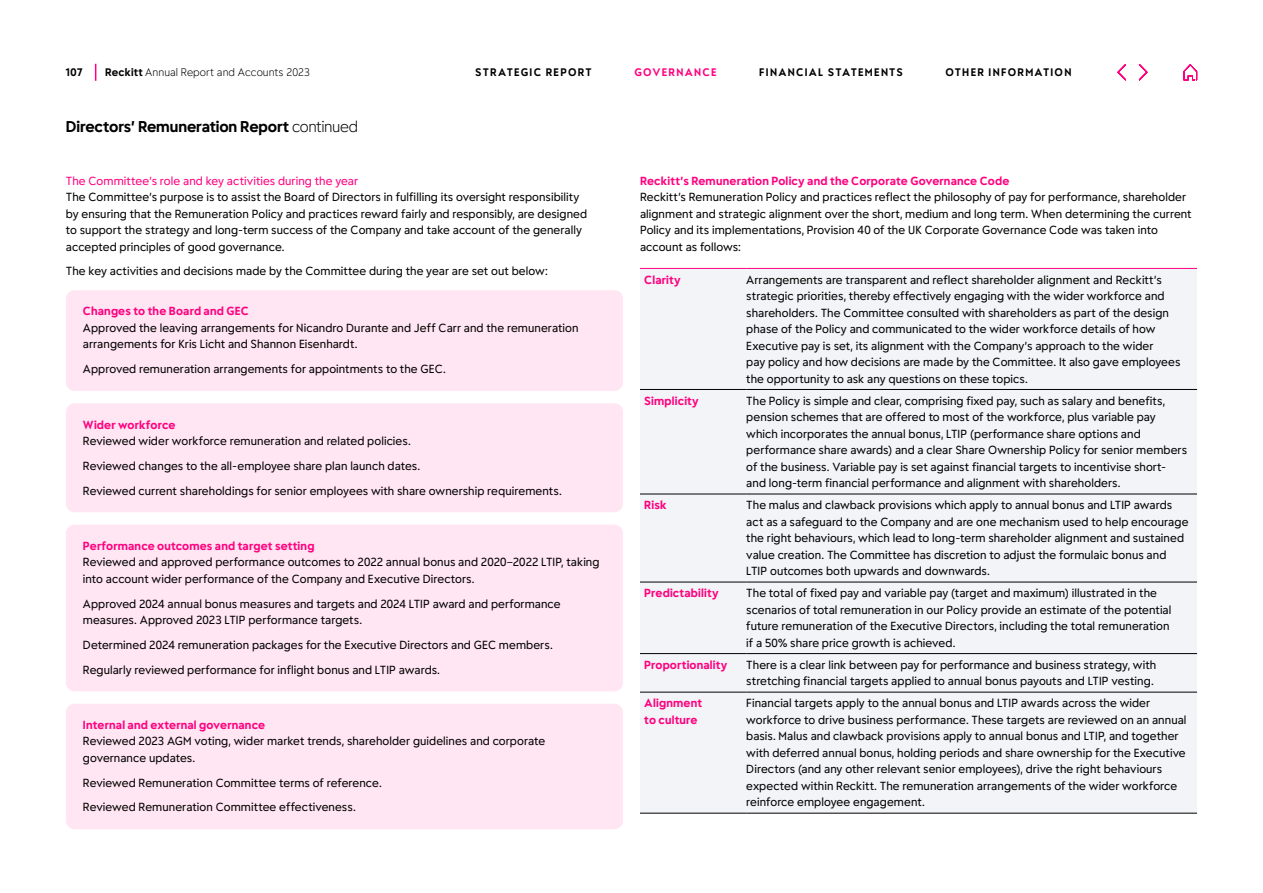
<style>
.page{position:relative;width:1263px;height:893px;background:#fff}
.page>*{position:absolute;margin:0;border:0;box-sizing:border-box;transform-origin:0 0}
.t1{font:700 15px "Energy";letter-spacing:-.01em;color:#000}
.t2{font:11.25px/16.5px "Energy";letter-spacing:.005em;color:#000}
.t3{font:700 11.25px/16.5px "Energy";letter-spacing:.015em;color:#ff007f}
.t4{font:11.25px "Energy";letter-spacing:.005em;color:#ff007f}
.t5{font:700 10.5px "Energy";letter-spacing:.115em;color:#000}
.t6{font:300 10.5px "Energy";letter-spacing:.005em;color:#000}
.t7{font:700 10.5px "Energy";letter-spacing:.12em;color:#ff007f}
.s1{font-weight:700}
.s2{font-weight:300}
</style>
<div class="page">
<svg style="left:95px;top:64px;width:1px;height:17px"></svg>
<div style="left:640px;top:269px;width:557px;height:544px;background:#f3f4f7"></div>
<hr style="left:640px;top:268px;width:106px;height:1px;background:#ff007f">
<hr style="left:746px;top:268px;width:451px;height:1px;background:#ff007f">
<hr style="left:640px;top:389px;width:106px;height:1px;background:#000">
<hr style="left:746px;top:389px;width:451px;height:1px;background:#000">
<hr style="left:640px;top:494px;width:106px;height:1px;background:#000">
<hr style="left:746px;top:494px;width:451px;height:1px;background:#000">
<hr style="left:640px;top:582px;width:106px;height:1px;background:#000">
<hr style="left:746px;top:582px;width:451px;height:1px;background:#000">
<hr style="left:640px;top:653px;width:106px;height:1px;background:#000">
<hr style="left:746px;top:653px;width:451px;height:1px;background:#000">
<hr style="left:640px;top:692px;width:106px;height:1px;background:#000">
<hr style="left:746px;top:692px;width:451px;height:1px;background:#000">
<hr style="left:640px;top:813px;width:106px;height:1px;background:#000">
<hr style="left:746px;top:813px;width:451px;height:1px;background:#000">
<div style="left:66px;top:290px;width:557px;height:101px;background:#ffe6f2;border-radius:9px"></div>
<div style="left:66px;top:403px;width:557px;height:109px;background:#ffe6f2;border-radius:9px"></div>
<div style="left:66px;top:704px;width:557px;height:125px;background:#ffe6f2;border-radius:9px"></div>
<div style="left:66px;top:525px;width:557px;height:166px;background:#ffe6f2;border-radius:9px"></div>
<svg style="left:1183px;top:64px;width:14px;height:16px"></svg>
<svg style="left:1139px;top:64px;width:8px;height:16px"></svg>
<svg style="left:1117px;top:64px;width:9px;height:16px"></svg>
<p class="t5" style="left:66px;top:65px;width:18px">107</p>
<p class="t6" style="left:105px;top:66px;width:206px"><span class="s1">Reckitt</span> Annual Report and Accounts 2023</p>
<p class="t5" style="left:475px;top:65px;width:118px">STRATEGIC REPORT</p>
<p class="t7" style="left:634px;top:65px;width:84px">GOVERNANCE</p>
<p class="t5" style="left:759px;top:65px;width:145px">FINANCIAL STATEMENTS</p>
<p class="t5" style="left:945px;top:65px;width:128px">OTHER INFORMATION</p>
<h1 class="t1" style="left:66px;top:117px;width:294px">Directors’ Remuneration Report <span class="s2">continued</span></h1>
<p class="t4" style="left:66px;top:173px;width:294px">The Committee’s role and key activities during the year</p>
<p class="t2" style="left:66px;top:189px;width:523px">The Committee’s purpose is to assist the Board of Directors in fulfilling its oversight responsibility by ensuring that the Remuneration Policy and practices reward fairly and responsibly, are designed to support the strategy and long-term success of the Company and take account of the generally accepted principles of good governance.</p>
<p class="t2" style="left:66px;top:263px;width:483px">The key activities and decisions made by the Committee during the year are set out below:</p>
<p class="t3" style="left:83px;top:303px;width:168px">Changes to the Board and GEC</p>
<p class="t2" style="left:83px;top:319px;width:497px">Approved the leaving arrangements for Nicandro Durante and Jeff Carr and the remuneration arrangements for Kris Licht and Shannon Eisenhardt.</p>
<p class="t2" style="left:83px;top:361px;width:365px">Approved remuneration arrangements for appointments to the GEC.</p>
<p class="t3" style="left:83px;top:416px;width:94px">Wider workforce</p>
<p class="t2" style="left:83px;top:433px;width:329px">Reviewed wider workforce remuneration and related policies.</p>
<p class="t2" style="left:83px;top:457px;width:339px">Reviewed changes to the all-employee share plan launch dates.</p>
<p class="t2" style="left:83px;top:482px;width:480px">Reviewed current shareholdings for senior employees with share ownership requirements.</p>
<p class="t3" style="left:83px;top:537px;width:233px">Performance outcomes and target setting</p>
<p class="t2" style="left:83px;top:554px;width:518px">Reviewed and approved performance outcomes to 2022 annual bonus and 2020–2022 LTIP, taking into account wider performance of the Company and Executive Directors.</p>
<p class="t2" style="left:83px;top:595px;width:479px">Approved 2024 annual bonus measures and targets and 2024 LTIP award and performance measures. Approved 2023 LTIP performance targets.</p>
<p class="t2" style="left:83px;top:632px;width:471px;line-height:24.8px">Determined 2024 remuneration packages for the Executive Directors and GEC members.<br>Regularly reviewed performance for inflight bonus and LTIP awards.</p>
<p class="t3" style="left:83px;top:716px;width:184px">Internal and external governance</p>
<p class="t2" style="left:83px;top:733px;width:464px">Reviewed 2023 AGM voting, wider market trends, shareholder guidelines and corporate governance updates.</p>
<p class="t2" style="left:83px;top:774px;width:300px">Reviewed Remuneration Committee terms of reference.</p>
<p class="t2" style="left:83px;top:799px;width:274px">Reviewed Remuneration Committee effectiveness.</p>
<p class="t3" style="left:640px;top:172px;width:371px">Reckitt’s Remuneration Policy and the Corporate Governance Code</p>
<p class="t2" style="left:640px;top:189px;width:553px">Reckitt’s Remuneration Policy and practices reflect the philosophy of pay for performance, shareholder alignment and strategic alignment over the short, medium and long term. When determining the current Policy and its implementations, Provision 40 of the UK Corporate Governance Code was taken into account as follows:</p>
<p class="t3" style="left:644px;top:271px;width:38px">Clarity</p>
<p class="t2" style="left:746px;top:271px;width:436px">Arrangements are transparent and reflect shareholder alignment and Reckitt’s strategic priorities, thereby effectively engaging with the wider workforce and shareholders. The Committee consulted with shareholders as part of the design phase of the Policy and communicated to the wider workforce details of how Executive pay is set, its alignment with the Company’s approach to the wider<br>pay policy and how decisions are made by the Committee. It also gave employees the opportunity to ask any questions on these topics.</p>
<p class="t3" style="left:644px;top:392px;width:56px">Simplicity</p>
<p class="t2" style="left:746px;top:392px;width:442px">The Policy is simple and clear, comprising fixed pay, such as salary and benefits, pension schemes that are offered to most of the workforce, plus variable pay which incorporates the annual bonus, LTIP (performance share options and performance share awards) and a clear Share Ownership Policy for senior members of the business. Variable pay is set against financial targets to incentivise short&shy;and long-term financial performance and alignment with shareholders.</p>
<p class="t3" style="left:644px;top:497px;width:24px">Risk</p>
<p class="t2" style="left:746px;top:497px;width:444px">The malus and clawback provisions which apply to annual bonus and LTIP awards act as a safeguard to the Company and are one mechanism used to help encourage the right behaviours, which lead to long-term shareholder alignment and sustained value creation. The Committee has discretion to adjust the formulaic bonus and LTIP outcomes both upwards and downwards.</p>
<p class="t3" style="left:644px;top:585px;width:76px">Predictability</p>
<p class="t2" style="left:746px;top:585px;width:427px">The total of fixed pay and variable pay (target and maximum) illustrated in the scenarios of total remuneration in our Policy provide an estimate of the potential future remuneration of the Executive Directors, including the total remuneration if a 50% share price growth is achieved.</p>
<p class="t3" style="left:644px;top:656px;width:85px">Proportionality</p>
<p class="t2" style="left:746px;top:656px;width:411px">There is a clear link between pay for performance and business strategy, with stretching financial targets applied to annual bonus payouts and LTIP vesting.</p>
<p class="t3" style="left:644px;top:695px;width:59px">Alignment to culture</p>
<p class="t2" style="left:746px;top:695px;width:442px">Financial targets apply to the annual bonus and LTIP awards across the wider workforce to drive business performance. These targets are reviewed on an annual basis. Malus and clawback provisions apply to annual bonus and LTIP, and together with deferred annual bonus, holding periods and share ownership for the Executive Directors (and any other relevant senior employees), drive the right behaviours expected within Reckitt. The remuneration arrangements of the wider workforce reinforce employee engagement.</p>
</div>
